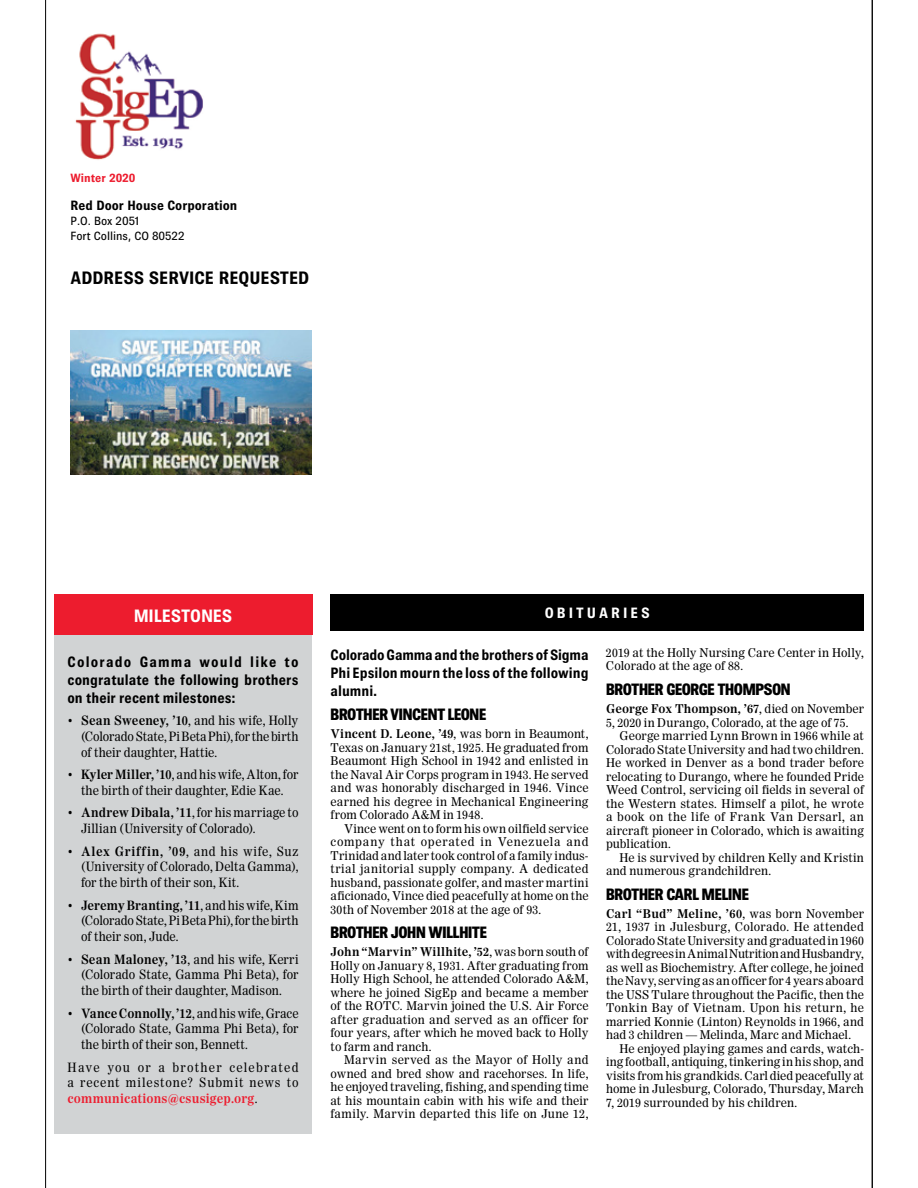
<style>
.page{position:relative;width:918px;height:1188px;background:#fff}
.page>*{position:absolute;margin:0;border:0;box-sizing:border-box;transform-origin:0 0}
.t1{font:700 18px "Brown";color:#000}
.t2{font:700 18px "Brown";letter-spacing:-.01em;color:#fff}
.t3{font:800 16.5px "Brown";letter-spacing:-.005em;color:#000}
.t4{font:700 15px/18px "Brown";color:#000;text-align:justify;scale:.95 1}
.t5{font:700 15px "Brown";letter-spacing:.2em;color:#fff}
.t6{font:700 13.5px "Brown";color:#000}
.t7{font:12.75px/15.8px "Worldwide";letter-spacing:.005em;color:#000;text-align:justify;scale:.95 1}
.t8{font:12px/13.5px "Worldwide";letter-spacing:.005em;color:#000;text-align:justify}
.t9{font:12px/15px "Brown";color:#000}
.t10{font:700 12px "Brown";color:#ed1c2e}
.s1{font-weight:700}
.s2{font-weight:700;color:#ed1c2e}
</style>
<div class="page">
<hr style="left:45px;top:0;width:1px;height:1188px;background:#000">
<img style="left:75px;top:33px;width:128px;height:127px">
<hr style="left:872px;top:0;width:1px;height:1188px;background:#000">
<div style="left:54px;top:594px;width:258px;height:540px;background:#d1d3d4"></div>
<div style="left:54px;top:594px;width:258px;height:40px;background:#ed1c2e"></div>
<div style="left:331px;top:594px;width:533px;height:36px;background:#000"></div>
<img style="left:71px;top:330px;width:241px;height:144px">
<p class="t10" style="left:71px;top:171px;width:67px">Winter 2020</p>
<p class="t6" style="left:71px;top:198px;width:168px">Red Door House Corporation</p>
<p class="t9" style="left:71px;top:214px;width:115px">P.O. Box 2051<br>Fort Collins, CO 80522</p>
<h1 class="t1" style="left:71px;top:267px;width:240px">ADDRESS SERVICE REQUESTED</h1>
<h1 class="t2" style="left:134px;top:606px;width:100px">MILESTONES</h1>
<p class="t4" style="left:68px;top:652px;width:245px">Colorado Gamma would like to congratulate the following brothers on their recent milestones:</p>
<p class="t7" style="left:81px;top:712px;width:231px;text-indent:-14px">• <span class="s1">Sean Sweeney, ’10</span>, and his wife, Holly (Colorado State, Pi Beta Phi), for the birth of their daughter, Hattie.</p>
<p class="t7" style="left:68px;top:766px;width:245px;text-align:center">• <span class="s1">Kyler Miller, ’10</span>, and his wife, Alton, for the birth of their daughter, Edie Kae.</p>
<p class="t7" style="left:81px;top:805px;width:231px;text-indent:-14px">• <span class="s1">Andrew Dibala, ’11</span>, for his marriage to<br>Jillian (University of Colorado).</p>
<p class="t7" style="left:81px;top:843px;width:231px;text-indent:-14px">• <span class="s1">Alex Griffin, ’09</span>, and his wife, Suz (University of Colorado, Delta Gamma), for the birth of their son, Kit.</p>
<p class="t7" style="left:81px;top:897px;width:231px;text-indent:-14px">• <span class="s1">Jeremy Branting, ’11</span>, and his wife, Kim (Colorado State, Pi Beta Phi), for the birth of their son, Jude.</p>
<p class="t7" style="left:81px;top:951px;width:231px;text-indent:-14px">• <span class="s1">Sean Maloney, ’13</span>, and his wife, Kerri (Colorado State, Gamma Phi Beta), for the birth of their daughter, Madison.</p>
<p class="t7" style="left:81px;top:1005px;width:231px;text-indent:-14px">• <span class="s1">Vance Connolly, ’12</span>, and his wife, Grace (Colorado State, Gamma Phi Beta), for the birth of their son, Bennett.</p>
<p class="t7" style="left:68px;top:1059px;width:245px">Have you or a brother celebrated a recent milestone? Submit news to <span class="s2">communications@csusigep.org</span>.</p>
<p class="t5" style="left:545px;top:605px;width:106px">OBITUARIES</p>
<p class="t4" style="left:331px;top:645px;width:273px">Colorado Gamma and the brothers of Sigma Phi Epsilon mourn the loss of the following alumni.</p>
<h2 class="t3" style="left:331px;top:705px;width:157px">BROTHER VINCENT LEONE</h2>
<p class="t8" style="left:331px;top:727px;width:260px"><span class="s1">Vincent D. Leone, ’49</span>, was born in Beaumont, Texas on January 21st, 1925. He graduated from Beaumont High School in 1942 and enlisted in the Naval Air Corps program in 1943. He served and was honorably discharged in 1946. Vince earned his degree in Mechanical Engineering from Colorado A&amp;M in 1948.</p>
<p class="t8" style="left:331px;top:821px;width:260px;text-indent:14px">Vince went on to form his own oilfield service company that operated in Venezuela and Trinidad and later took control of a family indus&shy;trial janitorial supply company. A dedicated husband, passionate golfer, and master martini aficionado, Vince died peacefully at home on the 30th of November 2018 at the age of 93.</p>
<h2 class="t3" style="left:331px;top:923px;width:158px">BROTHER JOHN WILLHITE</h2>
<p class="t8" style="left:331px;top:945px;width:260px"><span class="s1">John “Marvin” Willhite, ’52</span>, was born south of Holly on January 8, 1931. After graduating from Holly High School, he attended Colorado A&amp;M, where he joined SigEp and became a member of the ROTC. Marvin joined the U.S. Air Force after graduation and served as an officer for four years, after which he moved back to Holly to farm and ranch.</p>
<p class="t8" style="left:331px;top:1053px;width:260px;text-indent:14px">Marvin served as the Mayor of Holly and owned and bred show and racehorses. In life, he enjoyed traveling, fishing, and spending time at his mountain cabin with his wife and their family. Marvin departed this life on June 12,</p>
<p class="t8" style="left:606px;top:646px;width:260px">2019 at the Holly Nursing Care Center in Holly,<br>Colorado at the age of 88.</p>
<h2 class="t3" style="left:606px;top:680px;width:186px">BROTHER GEORGE THOMPSON</h2>
<p class="t8" style="left:606px;top:702px;width:259px"><span class="s1">George Fox Thompson, ’67</span>, died on November<br>5, 2020 in Durango, Colorado, at the age of 75.</p>
<p class="t8" style="left:606px;top:729px;width:260px;text-indent:14px">George married Lynn Brown in 1966 while at Colorado State University and had two children.<br>He worked in Denver as a bond trader before relocating to Durango, where he founded Pride Weed Control, servicing oil fields in several of the Western states. Himself a pilot, he wrote a book on the life of Frank Van Dersarl, an aircraft pioneer in Colorado, which is awaiting publication.</p>
<p class="t8" style="left:606px;top:850px;width:260px;text-indent:14px">He is survived by children Kelly and Kristin and numerous grandchildren.</p>
<h2 class="t3" style="left:606px;top:885px;width:144px">BROTHER CARL MELINE</h2>
<p class="t8" style="left:606px;top:906px;width:260px"><span class="s1">Carl “Bud” Meline, ’60</span>, was born November 21, 1937 in Julesburg, Colorado. He attended Colorado State University and graduated in 1960 with degrees in Animal Nutrition and Husbandry, as well as Biochemistry. After college, he joined the Navy, serving as an officer for 4 years aboard the USS Tulare throughout the Pacific, then the Tonkin Bay of Vietnam. Upon his return, he married Konnie (Linton) Reynolds in 1966, and had 3 children — Melinda, Marc and Michael.</p>
<p class="t8" style="left:606px;top:1041px;width:260px;text-indent:14px">He enjoyed playing games and cards, watch&shy;ing football, antiquing, tinkering in his shop, and visits from his grandkids. Carl died peacefully at home in Julesburg, Colorado, Thursday, March 7, 2019 surrounded by his children.</p>
</div>
